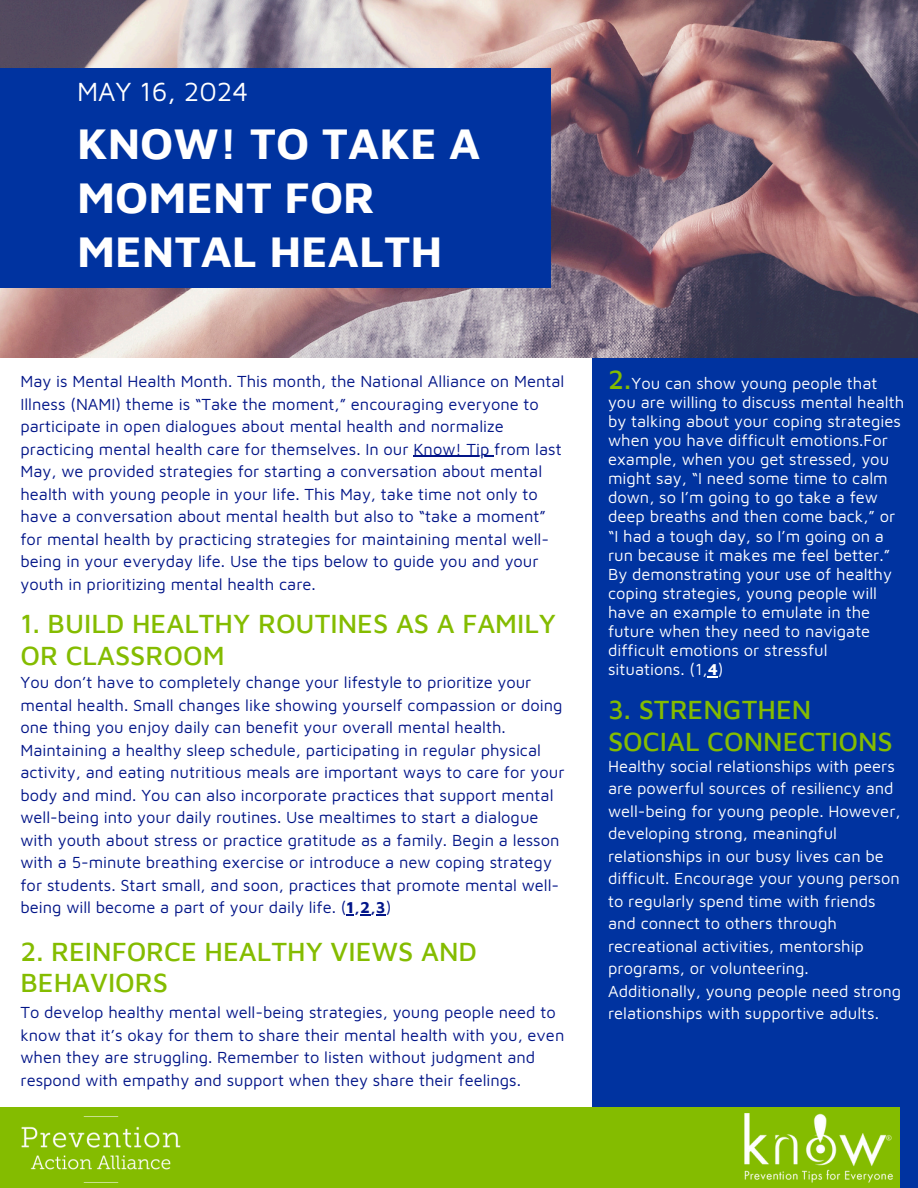
<style>
.page{position:relative;width:918px;height:1188px;background:#fff}
.page>*{position:absolute;margin:0;border:0;box-sizing:border-box;transform-origin:0 0}
.t1{font:700 45px/54px "Maven Pro";color:#fff}
.t2{font:500 27px/31.5px "Maven Pro";color:#84bc00}
.t3{font:27px "Maven Pro";color:#fff}
.t4{font:16.5px/22.5px "Maven Pro";color:#021588}
.t5{font:16.5px/19.2px "Maven Pro";color:#fff}
.s1{font-weight:700}
</style>
<div class="page">
<div style="left:593px;top:342px;width:325px;height:846px;background:#0033a0"></div>
<img style="left:0;top:0;width:918px;height:357px">
<div style="left:0;top:68px;width:550px;height:219px;background:#0033a0"></div>
<div style="left:0;top:1107px;width:900px;height:81px;background:#84bc00"></div>
<img style="left:744px;top:1113px;width:149px;height:70px">
<img style="left:21px;top:1116px;width:160px;height:67px">
<hr style="left:414px;top:456px;width:80px;height:1px;background:#021588">
<p class="t3" style="left:77px;top:75px;width:173px">MAY 16, 2024</p>
<h4 class="t1" style="left:77px;top:115px;width:405px">KNOW! TO TAKE A<br>MOMENT FOR<br>MENTAL HEALTH</h4>
<h2 class="t4" style="left:20px;top:370px;width:545px">May is Mental Health Month. This month, the National Alliance on Mental Illness (NAMI) theme is “Take the moment,” encouraging everyone to participate in open dialogues about mental health and normalize practicing mental health care for themselves. In our Know! Tip from last</h2>
<p class="t4" style="left:20px;top:460px;width:530px">May, we provided strategies for starting a conversation about mental health with young people in your life. This May, take time not only to have a conversation about mental health but also to “take a moment” for mental health by practicing strategies for maintaining mental well&shy;being in your everyday life. Use the tips below to guide you and your youth in prioritizing mental health care.</p>
<p class="t2" style="left:20px;top:607px;width:537px">1. BUILD HEALTHY ROUTINES AS A FAMILY<br>OR CLASSROOM</p>
<h2 class="t4" style="left:20px;top:671px;width:546px">You don’t have to completely change your lifestyle to prioritize your mental health. Small changes like showing yourself compassion or doing one thing you enjoy daily can benefit your overall mental health.<br>Maintaining a healthy sleep schedule, participating in regular physical activity, and eating nutritious meals are important ways to care for your body and mind. You can also incorporate practices that support mental well-being into your daily routines. Use mealtimes to start a dialogue with youth about stress or practice gratitude as a family. Begin a lesson with a 5-minute breathing exercise or introduce a new coping strategy for students. Start small, and soon, practices that promote mental well&shy;being will become a part of your daily life. (<span class="s1">1,2,3</span>)</h2>
<p class="t2" style="left:20px;top:935px;width:458px">2. REINFORCE HEALTHY VIEWS AND<br>BEHAVIORS</p>
<h2 class="t4" style="left:20px;top:1001px;width:545px">To develop healthy mental well-being strategies, young people need to know that it’s okay for them to share their mental health with you, even when they are struggling. Remember to listen without judgment and respond with empathy and support when they share their feelings.</h2>
<p class="t2" style="left:608px;top:363px;width:25px">2.</p>
<p class="t5" style="left:608px;top:373px;width:298px;text-indent:23px">You can show young people that you are willing to discuss mental health by talking about your coping strategies when you have difficult emotions.For example, when you get stressed, you might say, “I need some time to calm down, so I’m going to go take a few deep breaths and then come back,” or “I had a tough day, so I’m going on a run because it makes me feel better.” By demonstrating your use of healthy coping strategies, young people will have an example to emulate in the future when they need to navigate difficult emotions or stressful situations. (1,<span class="s1">4</span>)</p>
<p class="t2" style="left:608px;top:693px;width:286px">3. STRENGTHEN<br>SOCIAL CONNECTIONS</p>
<p class="t5" style="left:608px;top:754px;width:295px;line-height:22.5px">Healthy social relationships with peers are powerful sources of resiliency and well-being for young people. However, developing strong, meaningful relationships in our busy lives can be difficult. Encourage your young person to regularly spend time with friends and connect to others through recreational activities, mentorship programs, or volunteering.<br>Additionally, young people need strong relationships with supportive adults.</p>
</div>
